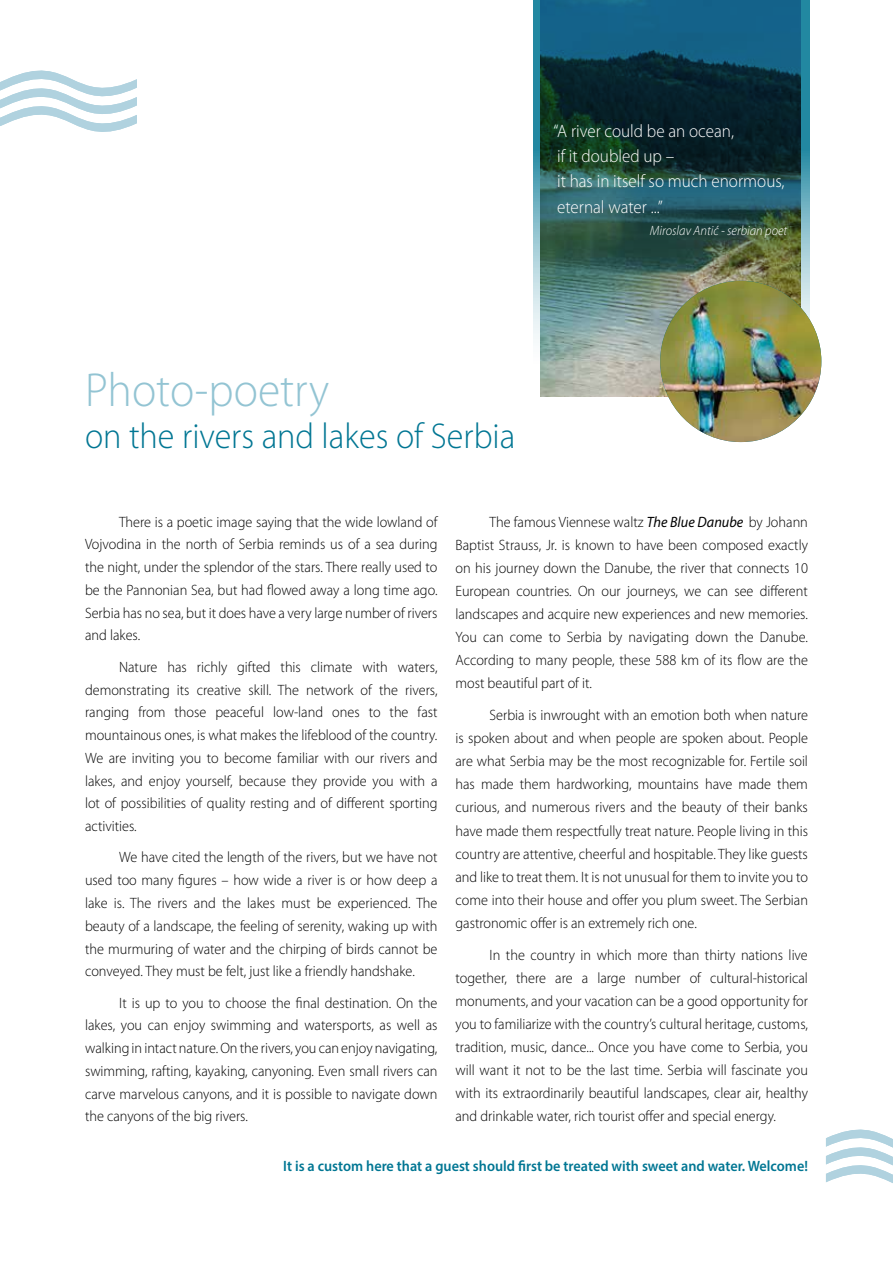
<style>
.page{position:relative;width:893px;height:1263px;background:#fff}
.page>*{position:absolute;margin:0;border:0;box-sizing:border-box;transform-origin:0 0}
.t1{font:300 48px "Myriad Pro";color:#93c4d3;scale:.95 1}
.t2{font:300 36px "Myriad Pro";color:#007693;scale:.95 1}
.t3{font:300 18px/25.2px "Myriad Pro";color:#fff;scale:.95 1}
.t4{font:300 15px/23.1px "Myriad Pro";color:#000;text-align:justify;scale:.95 1}
.t5{font:600 15px "Myriad Pro";color:#007693;scale:.95 1}
.t6{font:italic 300 13.5px "Myriad Pro";color:#fff;scale:.95 1}
.s1{font-weight:400;font-style:italic}
</style>
<div class="page">
<img style="left:540px;top:370px;width:128px;height:27px">
<svg style="left:0;top:70px;width:137px;height:62px"></svg>
<svg style="left:826px;top:1129px;width:67px;height:54px"></svg>
<img style="left:533px;top:0;width:276px;height:370px">
<img style="left:660px;top:281px;width:161px;height:161px;border-radius:81px">
<p class="t3" style="left:553px;top:119px;width:245px">“A river could be an ocean,<br>if it doubled up –<br>it has in itself so much enormous, eternal water ...”</p>
<p class="t6" style="left:650px;top:223px;width:146px">Miroslav Antić - serbian poet</p>
<h1 class="t1" style="left:85px;top:364px;width:258px">Photo-poetry</h1>
<h2 class="t2" style="left:85px;top:416px;width:454px">on the rivers and lakes of Serbia</h2>
<p class="t4" style="left:85px;top:510px;width:372px;text-indent:34px">There is a poetic image saying that the wide lowland of Vojvodina in the north of Serbia reminds us of a sea during the night, under the splendor of the stars. There really used to be the Pannonian Sea, but had flowed away a long time ago.<br>Serbia has no sea, but it does have a very large number of rivers and lakes.</p>
<p class="t4" style="left:85px;top:656px;width:372px;text-indent:34px">Nature has richly gifted this climate with waters, demonstrating its creative skill. The network of the rivers, ranging from those peaceful low-land ones to the fast mountainous ones, is what makes the lifeblood of the country.<br>We are inviting you to become familiar with our rivers and lakes, and enjoy yourself, because they provide you with a lot of possibilities of quality resting and of different sporting activities.</p>
<p class="t4" style="left:85px;top:846px;width:373px;text-indent:34px">We have cited the length of the rivers, but we have not used too many figures – how wide a river is or how deep a lake is. The rivers and the lakes must be experienced. The beauty of a landscape, the feeling of serenity, waking up with the murmuring of water and the chirping of birds cannot be conveyed. They must be felt, just like a friendly handshake.</p>
<p class="t4" style="left:85px;top:991px;width:373px;text-indent:34px">It is up to you to choose the final destination. On the lakes, you can enjoy swimming and watersports, as well as walking in intact nature. On the rivers, you can enjoy navigating, swimming, rafting, kayaking, canyoning. Even small rivers can carve marvelous canyons, and it is possible to navigate down the canyons of the big rivers.</p>
<p class="t4" style="left:455px;top:510px;width:373px;text-indent:34px">The famous Viennese waltz <span class="s1">The Blue Danube</span> by Johann Baptist Strauss, Jr. is known to have been composed exactly on his journey down the Danube, the river that connects 10<br>European countries. On our journeys, we can see different landscapes and acquire new experiences and new memories.<br>You can come to Serbia by navigating down the Danube.<br>According to many people, these 588 km of its flow are the most beautiful part of it.</p>
<p class="t4" style="left:455px;top:704px;width:373px;text-indent:34px">Serbia is inwrought with an emotion both when nature is spoken about and when people are spoken about. People are what Serbia may be the most recognizable for. Fertile soil has made them hardworking, mountains have made them curious, and numerous rivers and the beauty of their banks have made them respectfully treat nature. People living in this country are attentive, cheerful and hospitable. They like guests and like to treat them. It is not unusual for them to invite you to come into their house and offer you plum sweet. The Serbian gastronomic offer is an extremely rich one.</p>
<p class="t4" style="left:455px;top:943px;width:373px;text-indent:34px">In the country in which more than thirty nations live together, there are a large number of cultural-historical monuments, and your vacation can be a good opportunity for you to familiarize with the country’s cultural heritage, customs, tradition, music, dance... Once you have come to Serbia, you will want it not to be the last time. Serbia will fascinate you with its extraordinarily beautiful landscapes, clear air, healthy and drinkable water, rich tourist offer and special energy.</p>
<p class="t5" style="left:283px;top:1157px;width:554px">It is a custom here that a guest should first be treated with sweet and water. Welcome!</p>
</div>
